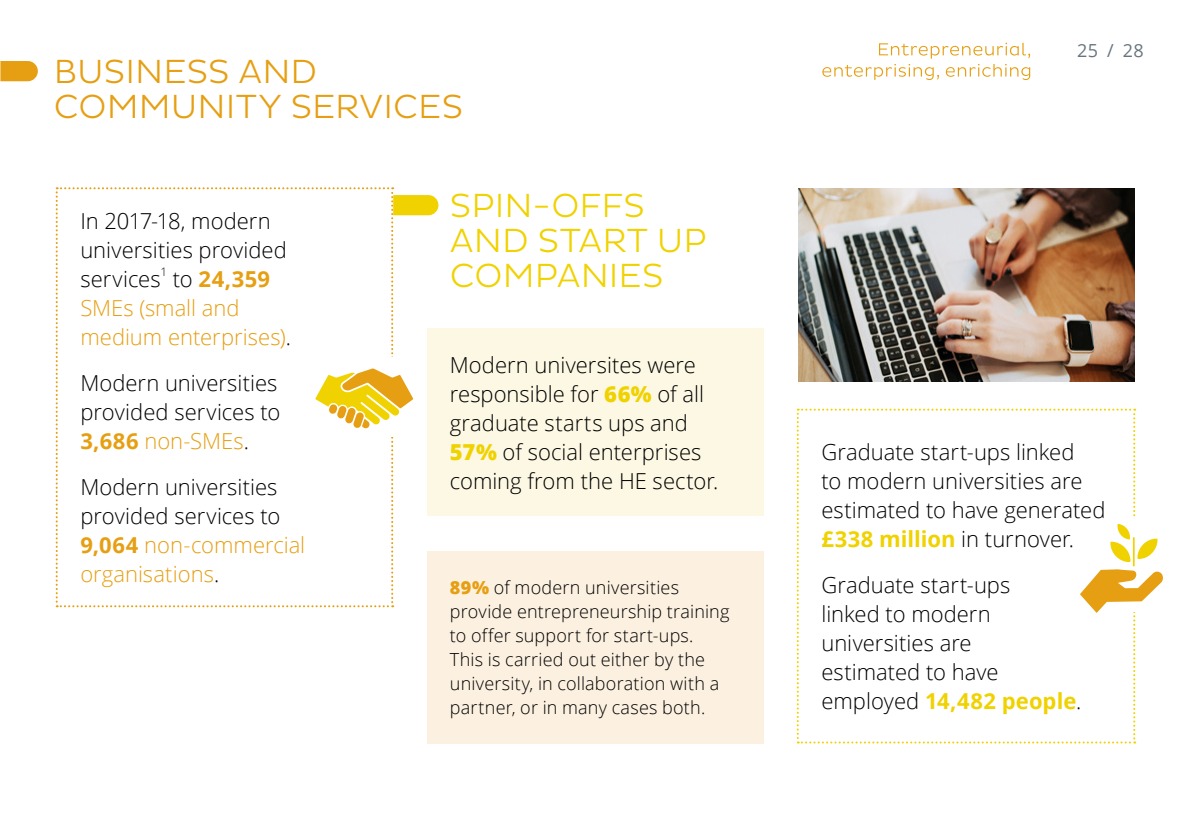
<style>
.page{position:relative;width:1191px;height:840px;background:#fff}
.page>*{position:absolute;margin:0;border:0;box-sizing:border-box;transform-origin:0 0}
.t1{font:300 34px/35px "Pluto Sans";color:#e69f12}
.t2{font:300 34px/35px "Pluto Sans";color:#f0d200}
.t3{font:300 22px/29px "Open Sans";color:#000}
.t4{font:300 22px/29px "Open Sans";color:#e69f12}
.t5{font:300 18px/24px "Open Sans";letter-spacing:.01em;color:#000}
.t6{font:18px "Open Sans";color:#68757d}
.t7{font:300 11.6px "Open Sans";color:#000}
.s1{color:#000}
.s2{font-weight:700}
.s3{font-weight:700;color:#e69f12}
.s4{color:#e69f12}
.s5{font-weight:800;color:#f0d200}
.s6{font-weight:800;color:#e69f12}
.s7{font-weight:700;color:#f0d200}
</style>
<div class="page">
<svg style="left:822px;top:43px;width:208px;height:37px"></svg>
<div style="left:427px;top:328px;width:336px;height:187px;background:#fdf8e4"></div>
<div style="left:427px;top:551px;width:336px;height:192px;background:#fcf1e0"></div>
<img style="left:798px;top:189px;width:336px;height:192px">
<svg style="left:56px;top:187px;width:382px;height:420px"></svg>
<svg style="left:796px;top:408px;width:367px;height:335px"></svg>
<svg style="left:0;top:61px;width:38px;height:20px"></svg>
<p class="t1" style="left:54px;top:54px;width:411px">BUSINESS AND<br>COMMUNITY SERVICES</p>
<p class="t3" style="left:80px;top:206px;width:208px">In 2017-18, modern universities provided services</p>
<p class="t7" style="left:160px;top:264px;width:8px">1</p>
<p class="t4" style="left:80px;top:264px;width:212px;text-indent:92px"><span class="s1">to</span> <span class="s2">24,359<br></span>SMEs (small and medium enterprises)<span class="s1">.</span></p>
<p class="t3" style="left:80px;top:368px;width:201px">Modern universities provided services to<br><span class="s3">3,686</span> <span class="s4">non-SMEs</span>.</p>
<p class="t3" style="left:80px;top:472px;width:226px">Modern universities provided services to<br><span class="s3">9,064</span> <span class="s4">non-commercial organisations</span>.</p>
<p class="t2" style="left:450px;top:188px;width:258px">SPIN-OFFS<br>AND START UP<br>COMPANIES</p>
<p class="t3" style="left:450px;top:349px;width:270px">Modern universites were responsible for <span class="s5">66%</span> of all graduate starts ups and<br><span class="s5">57%</span> of social enterprises coming from the HE sector.</p>
<p class="t5" style="left:450px;top:575px;width:281px"><span class="s6">89%</span> of modern universities provide entrepreneurship training to offer support for start-ups.<br>This is carried out either by the university, in collaboration with a partner, or in many cases both.</p>
<p class="t6" style="left:1077px;top:38px;width:68px">25 / 28</p>
<p class="t3" style="left:821px;top:436px;width:285px">Graduate start-ups linked<br>to modern universities are estimated to have generated <span class="s7">£338 million</span> in turnover.</p>
<p class="t3" style="left:821px;top:569px;width:261px">Graduate start-ups<br>linked to modern universities are<br>estimated to have employed <span class="s7">14,482 people</span>.</p>
</div>
